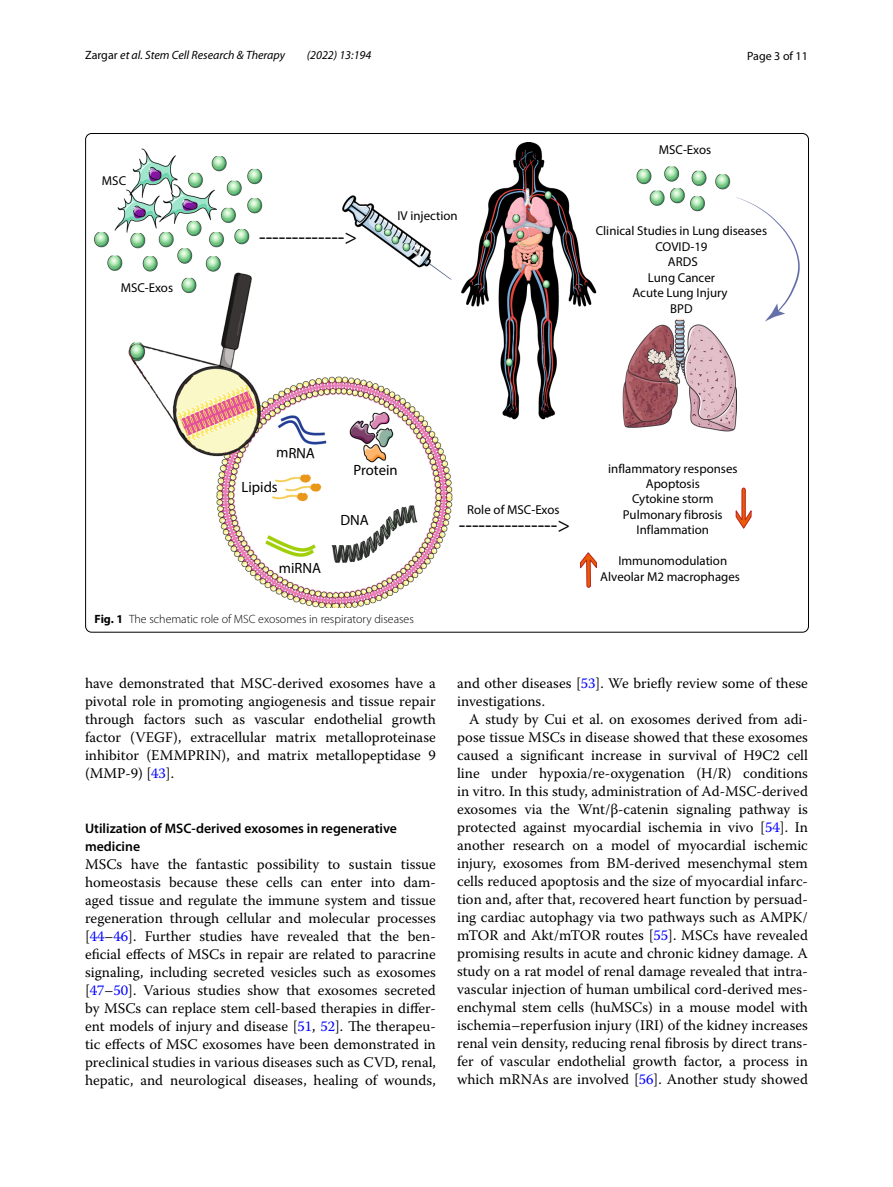
<style>
.page{position:relative;width:893px;height:1187px;background:#fff}
.page>*{position:absolute;margin:0;border:0;box-sizing:border-box;transform-origin:0 0}
.t1{font:21.45px "Myriad Pro Regular 2";color:#000}
.t2{font:14.85px "Myriad Pro Regular 2";color:#000}
.t3{font:14.7px/18px "Warnock Pro";color:#000;text-align:justify}
.t4{font:600 13.8px/18px "Myriad Pro";color:#000}
.t5{font:12.9px/15.5px "Myriad Pro Regular 2";color:#000;text-align:center}
.t6{font:300 12px "Myriad Pro";color:#000}
.t7{font:italic 12px "Myriad Pro";color:#000}
.t8{font:12px "Myriad Pro";color:#000}
.s1{font-style:normal}
.s2{font-weight:700}
.s3{color:#00f}
</style>
<div class="page">
<img style="left:94px;top:142px;width:643px;height:466px">
<svg style="left:736px;top:197px;width:64px;height:124px"></svg>
<svg style="left:580px;top:552px;width:17px;height:56px"></svg>
<svg style="left:736px;top:487px;width:16px;height:42px"></svg>
<p class="t7" style="left:85px;top:48px;width:201px"><span class="s1">Zargar</span> et al. Stem Cell Research &amp; Therapy</p>
<p class="t7" style="left:307px;top:48px;width:66px">(2022) 13:194</p>
<p class="t8" style="left:747px;top:48px;width:62px">Page 3 of 11</p>
<p class="t5" style="left:102px;top:173px;width:26px">MSC</p>
<p class="t5" style="left:121px;top:279px;width:54px">MSC-Exos</p>
<h1 class="t1" style="left:259px;top:224px;width:100px">-------------&gt;</h1>
<p class="t5" style="left:397px;top:208px;width:62px">IV injection</p>
<p class="t5" style="left:659px;top:141px;width:54px">MSC-Exos</p>
<p class="t5" style="left:596px;top:223px;width:173px">Clinical Studies in Lung diseases<br>COVID-19<br>ARDS<br>Lung Cancer<br>Acute Lung Injury<br>BPD</p>
<p class="t2" style="left:277px;top:443px;width:40px;rotate:2deg">mRNA</p>
<p class="t2" style="left:242px;top:478px;width:38px">Lipids</p>
<p class="t2" style="left:279px;top:558px;width:44px">miRNA</p>
<p class="t2" style="left:354px;top:461px;width:46px">Protein</p>
<p class="t2" style="left:340px;top:511px;width:30px">DNA</p>
<p class="t6" style="left:95px;top:612px;width:321px"><span class="s2">Fig. 1</span> The schematic role of MSC exosomes in respiratory diseases</p>
<p class="t5" style="left:467px;top:501px;width:94px">Role of MSC-Exos</p>
<h1 class="t1" style="left:459px;top:511px;width:113px">---------------&gt;</h1>
<p class="t5" style="left:608px;top:460px;width:131px">inflammatory responses<br>Apoptosis<br>Cytokine storm<br>Pulmonary fibrosis<br>Inflammation</p>
<p class="t5" style="left:600px;top:553px;width:141px">Immunomodulation<br>Alveolar M2 macrophages</p>
<p class="t3" style="left:85px;top:674px;width:352px">have demonstrated that MSC-derived exosomes have a pivotal role in promoting angiogenesis and tissue repair through factors such as vascular endothelial growth factor (VEGF), extracellular matrix metalloproteinase inhibitor (EMMPRIN), and matrix metallopeptidase 9 (MMP-9) [<span class="s3">43</span>].</p>
<p class="t4" style="left:85px;top:819px;width:314px">Utilization of MSC‑derived exosomes in regenerative medicine</p>
<p class="t3" style="left:85px;top:855px;width:352px">MSCs have the fantastic possibility to sustain tissue homeostasis because these cells can enter into dam&shy;aged tissue and regulate the immune system and tissue regeneration through cellular and molecular processes [<span class="s3">44</span>–<span class="s3">46</span>]. Further studies have revealed that the ben&shy;eficial effects of MSCs in repair are related to paracrine signaling, including secreted vesicles such as exosomes [<span class="s3">47</span>–<span class="s3">50</span>]. Various studies show that exosomes secreted by MSCs can replace stem cell-based therapies in differ&shy;ent models of injury and disease [<span class="s3">51</span>, <span class="s3">52</span>]. The therapeu&shy;tic effects of MSC exosomes have been demonstrated in preclinical studies in various diseases such as CVD, renal, hepatic, and neurological diseases, healing of wounds,</p>
<p class="t3" style="left:457px;top:674px;width:352px">and other diseases [<span class="s3">53</span>]. We briefly review some of these investigations.</p>
<p class="t3" style="left:457px;top:710px;width:352px;text-indent:12px">A study by Cui et al. on exosomes derived from adi&shy;pose tissue MSCs in disease showed that these exosomes caused a significant increase in survival of H9C2 cell line under hypoxia/re-oxygenation (H/R) conditions in vitro. In this study, administration of Ad-MSC-derived exosomes via the Wnt/β-catenin signaling pathway is protected against myocardial ischemia in vivo [<span class="s3">54</span>]. In another research on a model of myocardial ischemic injury, exosomes from BM-derived mesenchymal stem cells reduced apoptosis and the size of myocardial infarc&shy;tion and, after that, recovered heart function by persuad&shy;ing cardiac autophagy via two pathways such as AMPK/ mTOR and Akt/mTOR routes [<span class="s3">55</span>]. MSCs have revealed promising results in acute and chronic kidney damage. A study on a rat model of renal damage revealed that intra&shy;vascular injection of human umbilical cord-derived mes&shy;enchymal stem cells (huMSCs) in a mouse model with ischemia–reperfusion injury (IRI) of the kidney increases renal vein density, reducing renal fibrosis by direct trans&shy;fer of vascular endothelial growth factor, a process in which mRNAs are involved [<span class="s3">56</span>]. Another study showed</p>
</div>
